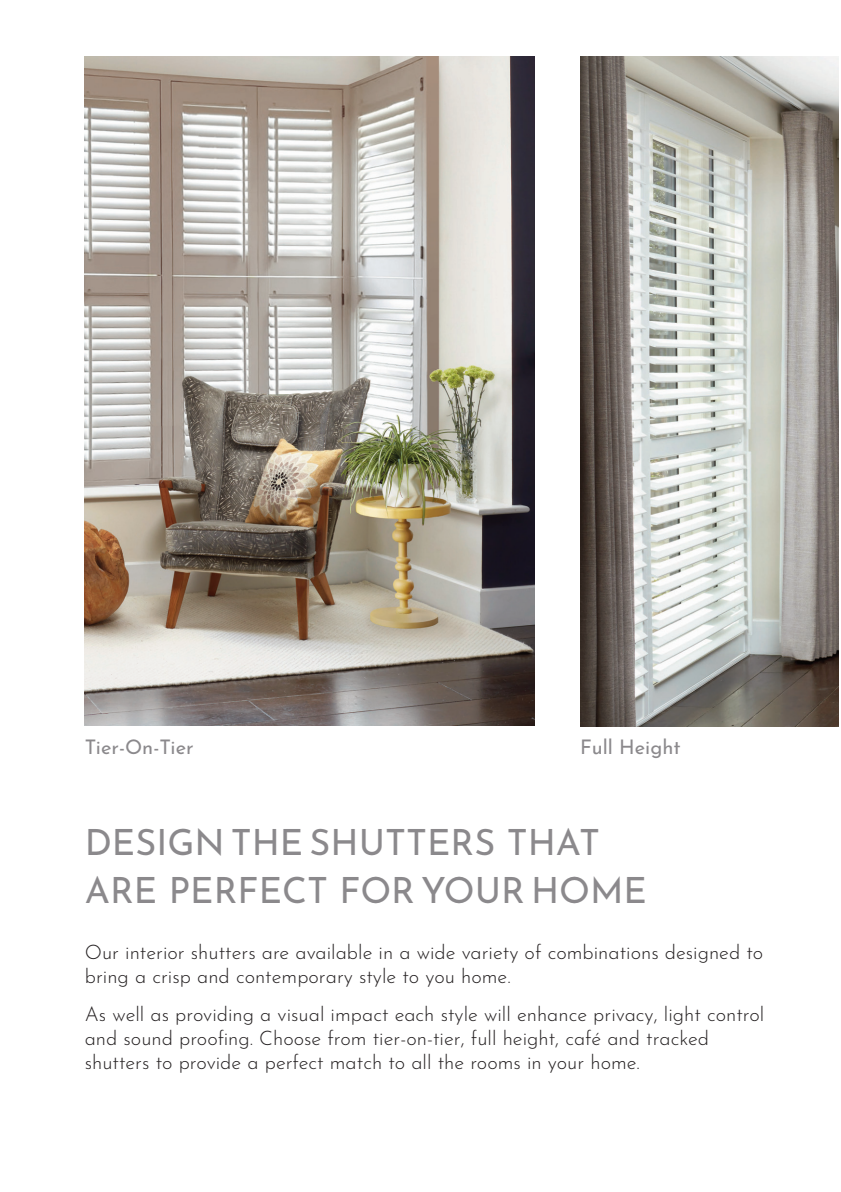
<style>
.page{position:relative;width:841px;height:1192px;background:#fff}
.page>*{position:absolute;margin:0;border:0;box-sizing:border-box;transform-origin:0 0}
.t1{font:36px/48px "Josefin Sans";color:#8b898c}
.t2{font:300 20px/24px "Josefin Sans";color:#231f20}
.t3{font:20px "Josefin Sans";color:#8b898c}
</style>
<div class="page">
<img style="left:85px;top:56px;width:449px;height:670px">
<img style="left:580px;top:56px;width:258px;height:670px">
<p class="t3" style="left:85px;top:739px;width:110px">Tier-On-Tier</p>
<p class="t3" style="left:580px;top:739px;width:102px">Full Height</p>
<h1 class="t1" style="left:85px;top:821px;width:563px">DESIGN THE SHUTTERS THAT<br>ARE PERFECT FOR YOUR HOME</h1>
<p class="t2" style="left:85px;top:941px;width:679px">Our interior shutters are available in a wide variety of combinations designed to bring a crisp and contemporary style to you home.</p>
<p class="t2" style="left:85px;top:1003px;width:680px">As well as providing a visual impact each style will enhance privacy, light control and sound proofing. Choose from tier-on-tier, full height, café and tracked shutters to provide a perfect match to all the rooms in your home.</p>
</div>
